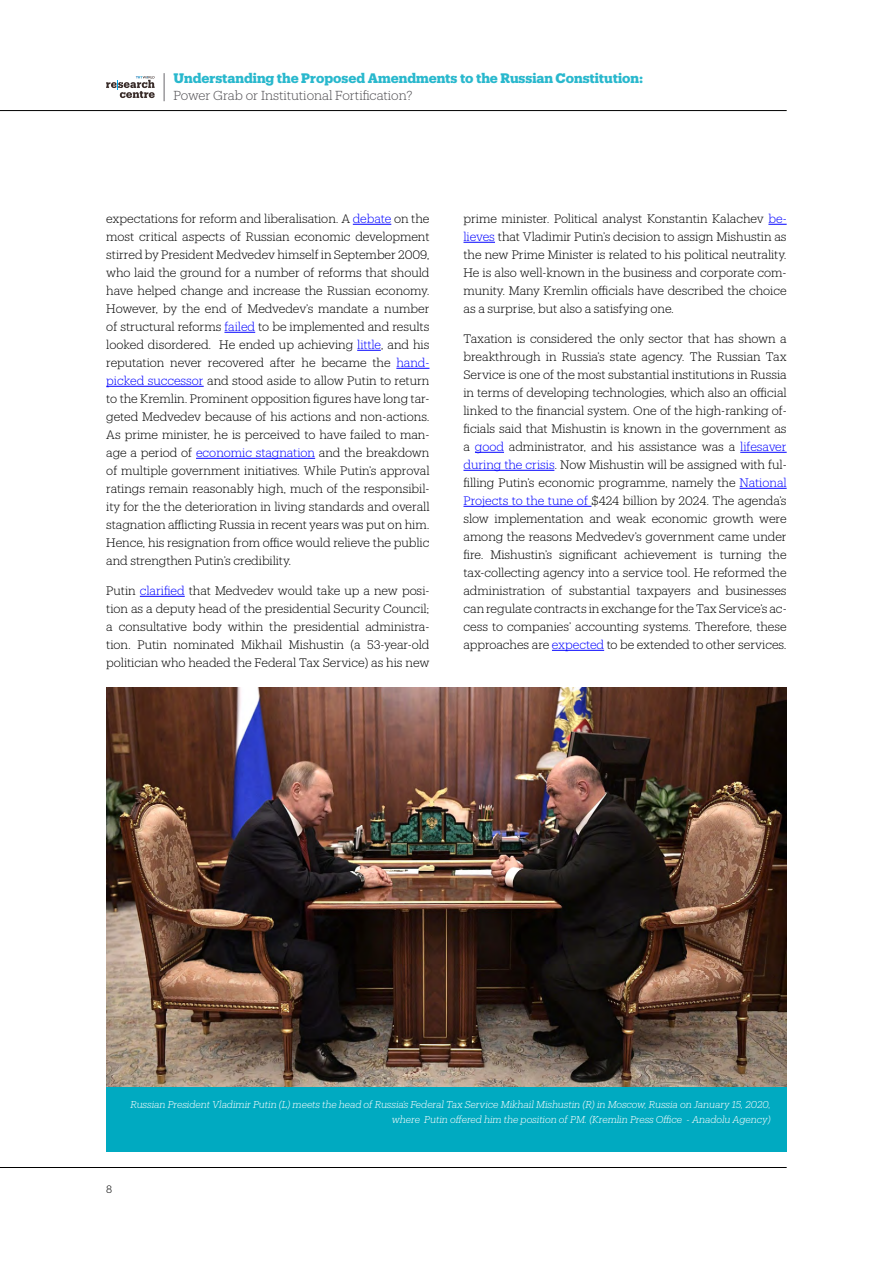
<style>
.page{position:relative;width:893px;height:1263px;background:#fff}
.page>*{position:absolute;margin:0;border:0;box-sizing:border-box;transform-origin:0 0}
.t1{font:700 13.5px "Produkt";color:#29b8cd}
.t2{font:300 12.75px "Produkt";color:#504f53}
.t3{font:300 12px/18px "Produkt";letter-spacing:-.005em;color:#000;text-align:justify}
.t4{font:300 10.5px "Produkt";color:#000}
.t5{font:italic 300 9.75px/14.2px "Produkt";color:#fff;text-align:right}
.s1{color:#00f}
</style>
<div class="page">
<hr style="left:0;top:110px;width:787px;height:1px;background:#000">
<svg style="left:164px;top:73px;width:1px;height:28px"></svg>
<svg style="left:106px;top:76px;width:49px;height:22px"></svg>
<hr style="left:353px;top:224px;width:38px;height:1px;background:#00f">
<hr style="left:224px;top:332px;width:31px;height:1px;background:#00f">
<svg style="left:357px;top:350px;width:24px;height:1px"></svg>
<hr style="left:396px;top:368px;width:33px;height:1px;background:#00f">
<hr style="left:106px;top:386px;width:98px;height:1px;background:#00f">
<hr style="left:196px;top:458px;width:119px;height:1px;background:#00f">
<hr style="left:140px;top:596px;width:45px;height:1px;background:#00f">
<svg style="left:768px;top:224px;width:19px;height:1px"></svg>
<hr style="left:463px;top:242px;width:32px;height:1px;background:#00f">
<svg style="left:475px;top:452px;width:29px;height:1px"></svg>
<hr style="left:740px;top:452px;width:47px;height:1px;background:#00f">
<hr style="left:463px;top:470px;width:91px;height:1px;background:#00f">
<hr style="left:740px;top:488px;width:47px;height:1px;background:#00f">
<hr style="left:463px;top:506px;width:128px;height:1px;background:#00f">
<hr style="left:552px;top:650px;width:52px;height:1px;background:#00f">
<hr style="left:0;top:1167px;width:787px;height:1px;background:#000">
<img style="left:106px;top:687px;width:681px;height:400px">
<div style="left:106px;top:1087px;width:681px;height:64px;background:#00aac1"></div>
<p class="t1" style="left:174px;top:68px;width:471px">Understanding the Proposed Amendments to the Russian Constitution:</p>
<p class="t2" style="left:174px;top:86px;width:241px">Power Grab or Institutional Fortification?</p>
<p class="t3" style="left:106px;top:209px;width:325px">expectations for reform and liberalisation. A <span class="s1">debate</span> on the most critical aspects of Russian economic development stirred by President Medvedev himself in September 2009, who laid the ground for a number of reforms that should have helped change and increase the Russian economy.<br>However, by the end of Medvedev’s mandate a number of structural reforms <span class="s1">failed</span> to be implemented and results looked disordered. He ended up achieving <span class="s1">little</span>, and his reputation never recovered after he became the <span class="s1">hand&shy;picked successor</span> and stood aside to allow Putin to return to the Kremlin. Prominent opposition figures have long tar&shy;geted Medvedev because of his actions and non-actions.<br>As prime minister, he is perceived to have failed to man&shy;age a period of <span class="s1">economic stagnation</span> and the breakdown of multiple government initiatives. While Putin’s approval ratings remain reasonably high, much of the responsibil&shy;ity for the the deterioration in living standards and overall stagnation afflicting Russia in recent years was put on him.<br>Hence, his resignation from office would relieve the public and strengthen Putin’s credibility.</p>
<p class="t3" style="left:106px;top:581px;width:325px">Putin <span class="s1">clarified</span> that Medvedev would take up a new posi&shy;tion as a deputy head of the presidential Security Council; a consultative body within the presidential administra&shy;tion. Putin nominated Mikhail Mishustin (a 53-year-old politician who headed the Federal Tax Service) as his new</p>
<p class="t3" style="left:463px;top:209px;width:325px">prime minister. Political analyst Konstantin Kalachev <span class="s1">be&shy;lieves</span> that Vladimir Putin’s decision to assign Mishustin as the new Prime Minister is related to his political neutrality.<br>He is also well-known in the business and corporate com&shy;munity. Many Kremlin officials have described the choice as a surprise, but also a satisfying one.</p>
<p class="t3" style="left:463px;top:329px;width:325px">Taxation is considered the only sector that has shown a breakthrough in Russia’s state agency. The Russian Tax Service is one of the most substantial institutions in Russia in terms of developing technologies, which also an official linked to the financial system. One of the high-ranking of&shy;ficials said that Mishustin is known in the government as a <span class="s1">good</span> administrator, and his assistance was a <span class="s1">lifesaver during the crisis</span>. Now Mishustin will be assigned with ful&shy;filling Putin’s economic programme, namely the <span class="s1">National Projects to the tune of</span> $424 billion by 2024. The agenda’s slow implementation and weak economic growth were among the reasons Medvedev’s government came under fire. Mishustin’s significant achievement is turning the tax-collecting agency into a service tool. He reformed the administration of substantial taxpayers and businesses can regulate contracts in exchange for the Tax Service’s ac&shy;cess to companies’ accounting systems. Therefore, these approaches are <span class="s1">expected</span> to be extended to other services.</p>
<p class="t5" style="left:130px;top:1097px;width:642px">Russian President Vladimir Putin (L) meets the head of Russia’s Federal Tax Service Mikhail Mishustin (R) in Moscow, Russia on January 15, 2020, where Putin offered him the position of PM. (Kremlin Press Office - Anadolu Agency)</p>
<p class="t4" style="left:106px;top:1182px;width:8px">8</p>
</div>
